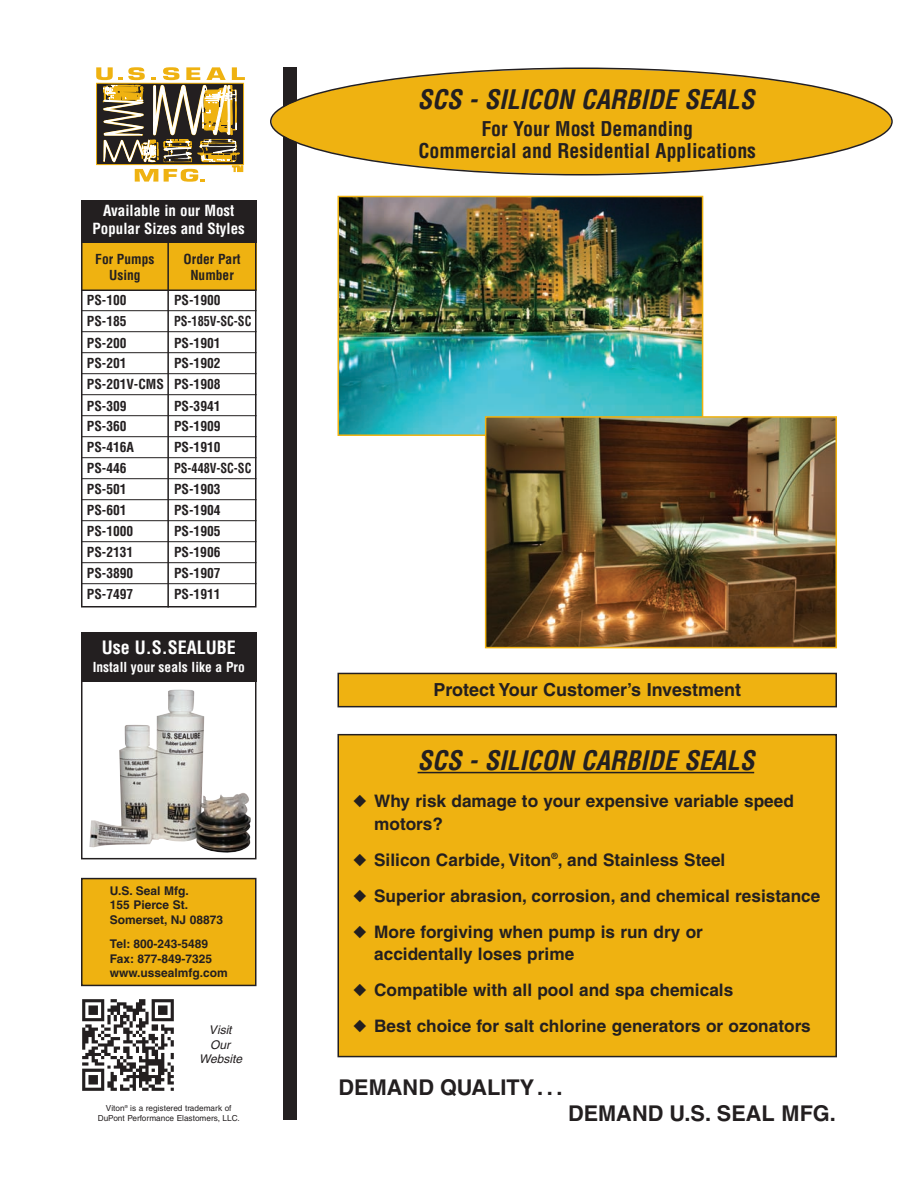
<style>
.page{position:relative;width:918px;height:1188px;background:#fff}
.page>*{position:absolute;margin:0;border:0;box-sizing:border-box;transform-origin:0 0}
.t1{font:italic 700 condensed 26.25px "Helvetica";color:#231f20}
.t2{font:700 21.75px "Helvetica";color:#231f20}
.t3{font:700 condensed 19.8px/22.5px "Helvetica";color:#231f20;text-align:center}
.t4{font:700 18px "Helvetica";color:#231f20}
.t5{font:700 condensed 18px "Helvetica";color:#fff}
.t6{font:700 17.25px/22.5px "Helvetica";color:#231f20}
.t7{font:700 condensed 15px/18px "Helvetica";color:#fff;text-align:center}
.t8{font:700 condensed 13.5px/21px "Helvetica";color:#231f20;text-align:justify}
.t9{font:700 condensed 13.5px "Helvetica";color:#231f20;scale:.9 1}
.t10{font:700 condensed 13.5px "Helvetica";color:#fff}
.t11{font:700 12px/14.4px "Helvetica";color:#231f20}
.t12{font:italic 12px/14.4px "Helvetica";color:#231f20;text-align:center}
.t13{font:8.25px/9.9px "Helvetica";color:#231f20;text-align:center}
</style>
<div class="page">
<div style="left:81px;top:239px;width:175px;height:51px;background:#efb211"></div>
<div style="left:81px;top:206px;width:175px;height:402px;border:2px solid #231f20"></div>
<img style="left:89px;top:689px;width:162px;height:164px">
<div style="left:81px;top:634px;width:175px;height:225px;border:2px solid #231f20"></div>
<div style="left:82px;top:879px;width:173px;height:106px;background:#efb211"></div>
<div style="left:81px;top:878px;width:175px;height:108px;border:2px solid #231f20"></div>
<svg style="left:96px;top:67px;width:149px;height:115px"></svg>
<div style="left:81px;top:200px;width:175px;height:43px;background:#231f20"></div>
<div style="left:284px;top:68px;width:13px;height:1052px;background:#231f20"></div>
<svg style="left:270px;top:68px;width:623px;height:108px"></svg>
<div style="left:339px;top:674px;width:497px;height:32px;background:#efb211"></div>
<div style="left:338px;top:673px;width:499px;height:34px;border:2px solid #231f20"></div>
<div style="left:81px;top:633px;width:175px;height:49px;background:#231f20"></div>
<img style="left:82px;top:999px;width:92px;height:92px">
<hr style="left:81px;top:310px;width:175px;height:1px;background:#231f20">
<hr style="left:81px;top:331px;width:175px;height:1px;background:#231f20">
<hr style="left:81px;top:352px;width:175px;height:1px;background:#231f20">
<hr style="left:81px;top:373px;width:175px;height:1px;background:#231f20">
<hr style="left:81px;top:394px;width:175px;height:1px;background:#231f20">
<hr style="left:81px;top:415px;width:175px;height:1px;background:#231f20">
<hr style="left:81px;top:436px;width:175px;height:1px;background:#231f20">
<hr style="left:81px;top:457px;width:175px;height:1px;background:#231f20">
<hr style="left:81px;top:478px;width:175px;height:1px;background:#231f20">
<hr style="left:81px;top:499px;width:175px;height:1px;background:#231f20">
<hr style="left:81px;top:520px;width:175px;height:1px;background:#231f20">
<hr style="left:81px;top:541px;width:175px;height:1px;background:#231f20">
<hr style="left:81px;top:562px;width:175px;height:1px;background:#231f20">
<hr style="left:81px;top:583px;width:175px;height:1px;background:#231f20">
<div style="left:339px;top:735px;width:496px;height:321px;background:#efb211"></div>
<div style="left:337px;top:734px;width:500px;height:323px;border:2px solid #231f20"></div>
<hr style="left:418px;top:772px;width:336px;height:1px;background:#231f20">
<hr style="left:81px;top:290px;width:175px;height:1px;background:#231f20">
<hr style="left:167px;top:241px;width:2px;height:367px;background:#231f20">
<img style="left:341px;top:199px;width:359px;height:234px">
<div style="left:338px;top:196px;width:365px;height:240px;border:2px solid #efb211"></div>
<img style="left:488px;top:419px;width:346px;height:226px">
<div style="left:485px;top:416px;width:352px;height:232px;border:2px solid #efb211"></div>
<p class="t7" style="left:93px;top:202px;width:154px">Available in our Most<br>Popular Sizes and Styles</p>
<p class="t8" style="left:95px;top:249px;width:61px">For Pumps</p>
<p class="t8" style="left:184px;top:249px;width:58px">Order Part</p>
<p class="t8" style="left:109px;top:265px;width:33px">Using</p>
<p class="t8" style="left:190px;top:265px;width:45px">Number</p>
<p class="t8" style="left:87px;top:290px;width:41px">PS-100</p>
<p class="t8" style="left:174px;top:290px;width:48px">PS-1900</p>
<p class="t8" style="left:87px;top:311px;width:41px">PS-185</p>
<p class="t9" style="left:174px;top:314px;width:88px">PS-185V-SC-SC</p>
<p class="t8" style="left:87px;top:332px;width:41px">PS-200</p>
<p class="t8" style="left:174px;top:332px;width:48px">PS-1901</p>
<p class="t8" style="left:87px;top:353px;width:41px">PS-201</p>
<p class="t8" style="left:87px;top:353px;width:135px;text-indent:87px">PS-1902<br>PS-201V-CMS PS-1908<br>PS-309</p>
<p class="t8" style="left:174px;top:395px;width:48px">PS-3941</p>
<p class="t8" style="left:87px;top:416px;width:41px">PS-360</p>
<p class="t8" style="left:174px;top:416px;width:48px">PS-1909</p>
<p class="t8" style="left:87px;top:437px;width:49px">PS-416A</p>
<p class="t8" style="left:174px;top:437px;width:48px">PS-1910</p>
<p class="t8" style="left:87px;top:458px;width:41px">PS-446</p>
<p class="t9" style="left:174px;top:461px;width:88px">PS-448V-SC-SC</p>
<p class="t8" style="left:87px;top:479px;width:41px">PS-501</p>
<p class="t8" style="left:174px;top:479px;width:48px">PS-1903</p>
<p class="t8" style="left:87px;top:500px;width:41px">PS-601</p>
<p class="t8" style="left:174px;top:500px;width:48px">PS-1904</p>
<p class="t8" style="left:87px;top:521px;width:48px">PS-1000</p>
<p class="t8" style="left:174px;top:521px;width:48px">PS-1905</p>
<p class="t8" style="left:87px;top:542px;width:48px">PS-2131</p>
<p class="t8" style="left:174px;top:542px;width:48px">PS-1906</p>
<p class="t8" style="left:87px;top:563px;width:48px">PS-3890</p>
<p class="t8" style="left:174px;top:563px;width:48px">PS-1907</p>
<p class="t8" style="left:87px;top:584px;width:48px">PS-7497</p>
<p class="t8" style="left:174px;top:584px;width:48px">PS-1911</p>
<p class="t5" style="left:102px;top:637px;width:135px">Use U.S.SEALUBE</p>
<p class="t10" style="left:93px;top:660px;width:154px">Install your seals like a Pro</p>
<p class="t11" style="left:110px;top:884px;width:115px">U.S. Seal Mfg.<br>155 Pierce St.<br>Somerset, NJ 08873</p>
<p class="t11" style="left:110px;top:938px;width:120px">Tel: 800-243-5489<br>Fax: 877-849-7325 www.ussealmfg.com</p>
<p class="t12" style="left:199px;top:1024px;width:44px">Visit<br>Our<br>Website</p>
<p class="t13" style="left:98px;top:1104px;width:144px">Viton<sup>®</sup> is a registered trademark of<br>DuPont Performance Elastomers, LLC.</p>
<h1 class="t1" style="left:418px;top:84px;width:338px">SCS - SILICON CARBIDE SEALS</h1>
<p class="t3" style="left:418px;top:118px;width:339px">For Your Most Demanding<br>Commercial and Residential Applications</p>
<p class="t4" style="left:434px;top:682px;width:309px">Protect Your Customer’s Investment</p>
<h1 class="t1" style="left:418px;top:746px;width:338px">SCS - SILICON CARBIDE SEALS</h1>
<p class="t6" style="left:374px;top:791px;width:421px;text-indent:-21px">◆ Why risk damage to your expensive variable speed motors?</p>
<p class="t6" style="left:353px;top:850px;width:374px">◆ Silicon Carbide, Viton<sup>®</sup>, and Stainless Steel</p>
<p class="t6" style="left:353px;top:886px;width:469px">◆ Superior abrasion, corrosion, and chemical resistance</p>
<p class="t6" style="left:374px;top:922px;width:330px;text-indent:-21px">◆ More forgiving when pump is run dry or accidentally loses prime</p>
<p class="t6" style="left:353px;top:980px;width:382px">◆ Compatible with all pool and spa chemicals</p>
<p class="t6" style="left:353px;top:1016px;width:459px">◆ Best choice for salt chlorine generators or ozonators</p>
<p class="t2" style="left:339px;top:1079px;width:226px">DEMAND QUALITY . . .</p>
<p class="t2" style="left:568px;top:1105px;width:269px">DEMAND U.S. SEAL MFG.</p>
</div>
